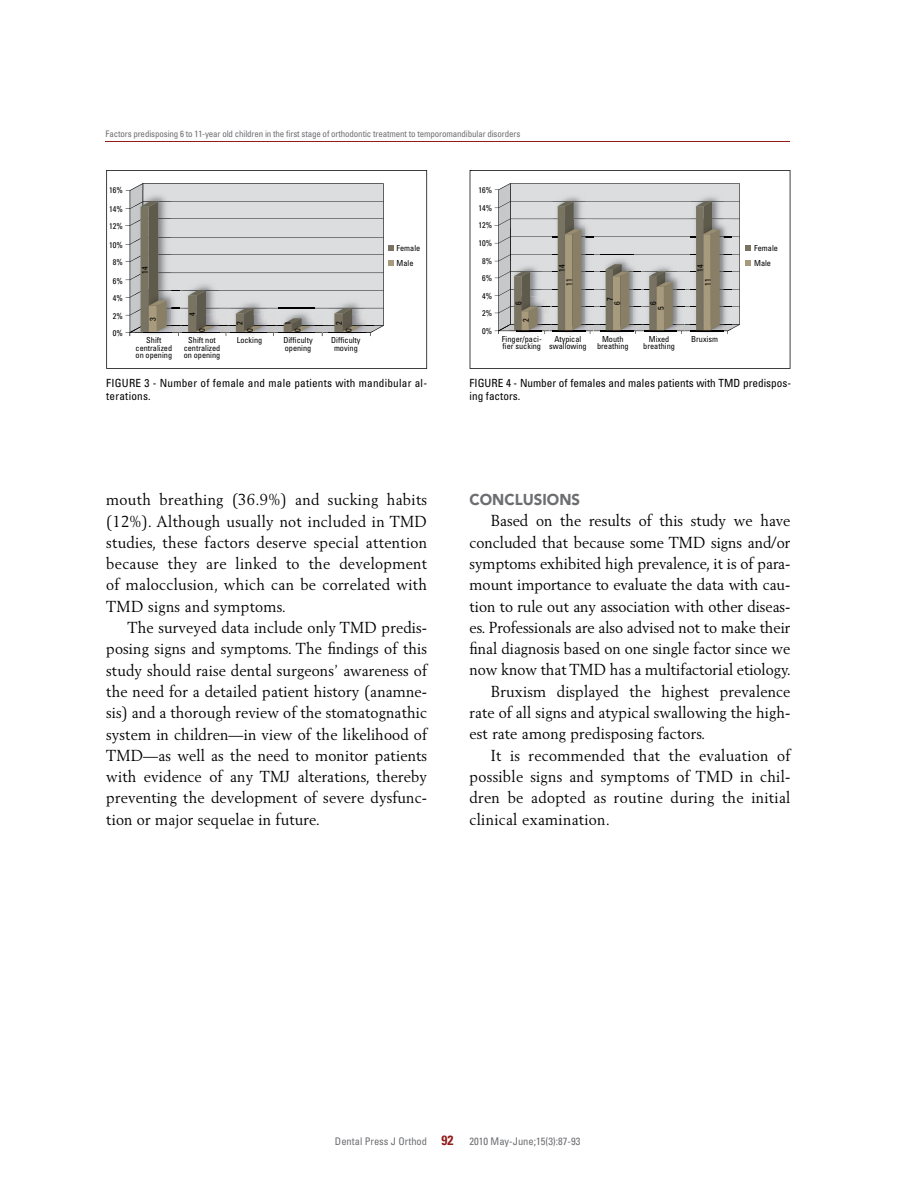
<style>
.page{position:relative;width:918px;height:1188px;background:#fff}
.page>*{position:absolute;margin:0;border:0;box-sizing:border-box;transform-origin:0 0}
.t1{font:15.75px/21.3px "Berling";letter-spacing:.01em;color:#000;text-align:justify;scale:.95 1}
.t2{font:900 15.75px "Avenir LT";color:#6d6e71;scale:.95 1}
.t3{font:condensed 11.25px/13.5px "Univers";color:#000}
.t4{font:condensed 11.25px/13.5px "Univers";letter-spacing:.02em;color:#000}
.t5{font:condensed 10.5px "Univers";color:#6d6e71}
.t6{font:condensed 9px "Univers";letter-spacing:-.015em;color:#6d6e71}
.t7{font:condensed 8.25px/7.5px "Univers";color:#000}
.s1{font-weight:700;font-size:13.5px;color:#931b1a}
</style>
<div class="page">
<svg style="left:106px;top:170px;width:321px;height:199px"></svg>
<svg style="left:470px;top:170px;width:320px;height:199px"></svg>
<hr style="left:106px;top:141px;width:684px;height:1px;background:#931b1a">
<svg style="left:125px;top:183px;width:268px;height:156px;background:#c7c7c6"></svg>
<svg style="left:746px;top:260px;width:5px;height:5px"></svg>
<svg style="left:746px;top:245px;width:5px;height:5px"></svg>
<p class="t6" style="left:106px;top:128px;width:416px">Factors predisposing 6 to 11-year old children in the first stage of orthodontic treatment to temporomandibular disorders</p>
<p class="t7" style="left:109px;top:186px;width:15px">16%</p>
<p class="t7" style="left:109px;top:201px;width:15px;line-height:16.8px">14%<br>12%</p>
<p class="t7" style="left:109px;top:236px;width:15px;line-height:17.7px;text-align:center">10%<br>8%</p>
<p class="t7" style="left:113px;top:272px;width:12px;line-height:17px">6%<br>4%</p>
<p class="t7" style="left:113px;top:307px;width:12px;line-height:17.4px">2%<br>0%</p>
<p class="t7" style="left:141px;top:274px;width:9px;rotate:-90deg">14</p>
<p class="t7" style="left:149px;top:321px;width:5px;rotate:-90deg">3</p>
<p class="t7" style="left:188px;top:316px;width:5px;rotate:-90deg">4</p>
<p class="t7" style="left:236px;top:325px;width:5px;rotate:-90deg">2</p>
<p class="t7" style="left:284px;top:325px;width:5px;rotate:-90deg">1</p>
<p class="t7" style="left:335px;top:325px;width:5px;rotate:-90deg">2</p>
<p class="t7" style="left:198px;top:332px;width:5px;rotate:-90deg">0</p>
<p class="t7" style="left:246px;top:332px;width:5px;rotate:-90deg">0</p>
<p class="t7" style="left:294px;top:332px;width:5px;rotate:-90deg">0</p>
<p class="t7" style="left:345px;top:332px;width:5px;rotate:-90deg">0</p>
<p class="t7" style="left:136px;top:336px;width:38px;text-align:center">Shift centralized on opening</p>
<p class="t7" style="left:184px;top:336px;width:38px;text-align:center">Shift not centralized on opening</p>
<p class="t7" style="left:237px;top:336px;width:27px">Locking</p>
<p class="t7" style="left:283px;top:336px;width:31px">Difficulty opening</p>
<p class="t7" style="left:331px;top:336px;width:31px;text-align:center">Difficulty moving</p>
<p class="t7" style="left:397px;top:244px;width:25px">Female</p>
<p class="t7" style="left:397px;top:259px;width:18px">Male</p>
<p class="t7" style="left:479px;top:181px;width:15px;line-height:18px">16%<br>14%</p>
<p class="t7" style="left:479px;top:216px;width:15px;line-height:17.9px">12%<br>10%</p>
<p class="t7" style="left:482px;top:253px;width:12px;line-height:16.6px">8%<br>6%</p>
<p class="t7" style="left:482px;top:287px;width:12px;line-height:17.5px;text-align:justify">4% 2% 0%</p>
<p class="t7" style="left:515px;top:305px;width:5px;rotate:-90deg">6</p>
<p class="t7" style="left:558px;top:272px;width:9px;rotate:-90deg">14</p>
<p class="t7" style="left:696px;top:272px;width:9px;rotate:-90deg">14</p>
<p class="t7" style="left:565px;top:286px;width:9px;rotate:-90deg">11</p>
<p class="t7" style="left:704px;top:286px;width:9px;rotate:-90deg">11</p>
<p class="t7" style="left:606px;top:305px;width:9px;text-align:center;rotate:-90deg">7<br>6</p>
<p class="t7" style="left:649px;top:305px;width:5px;rotate:-90deg">6</p>
<p class="t7" style="left:657px;top:310px;width:5px;rotate:-90deg">5</p>
<p class="t7" style="left:522px;top:322px;width:5px;rotate:-90deg">2</p>
<p class="t7" style="left:502px;top:335px;width:41px">Finger/paci&shy;fier sucking</p>
<p class="t7" style="left:549px;top:335px;width:39px;text-align:center">Atypical swallowing</p>
<p class="t7" style="left:597px;top:335px;width:33px;text-align:center">Mouth breathing</p>
<p class="t7" style="left:643px;top:335px;width:33px;text-align:center">Mixed breathing</p>
<p class="t7" style="left:691px;top:335px;width:29px">Bruxism</p>
<p class="t7" style="left:754px;top:244px;width:25px">Female</p>
<p class="t7" style="left:754px;top:259px;width:18px">Male</p>
<p class="t4" style="left:106px;top:376px;width:322px">FIGURe 3 - Number of female and male patients with mandibular al&shy;terations.</p>
<p class="t3" style="left:470px;top:376px;width:323px">FIGURe 4 - Number of females and males patients with tMD predispos&shy;ing factors.</p>
<p class="t1" style="left:106px;top:489px;width:339px">mouth breathing (36.9%) and sucking habits (12%). Although usually not included in TMD studies, these factors deserve special attention because they are linked to the development of malocclusion, which can be correlated with TMD signs and symptoms.</p>
<p class="t1" style="left:106px;top:617px;width:339px;text-indent:21px">The surveyed data include only TMD predis&shy;posing signs and symptoms. The findings of this study should raise dental surgeons’ awareness of the need for a detailed patient history (anamne&shy;sis) and a thorough review of the stomatognathic system in children—in view of the likelihood of TMD—as well as the need to monitor patients with evidence of any TMJ alterations, thereby preventing the development of severe dysfunc&shy;tion or major sequelae in future.</p>
<p class="t2" style="left:470px;top:490px;width:118px">CONCLUsIONs</p>
<p class="t1" style="left:491px;top:510px;width:317px">Based on the results of this study we have</p>
<p class="t1" style="left:470px;top:531px;width:339px">concluded that because some TMD signs and/or</p>
<p class="t1" style="left:470px;top:553px;width:339px">symptoms exhibited high prevalence, it is of para-</p>
<p class="t1" style="left:470px;top:574px;width:339px">mount importance to evaluate the data with cau-</p>
<p class="t1" style="left:470px;top:595px;width:339px">tion to rule out any association with other diseas-</p>
<p class="t1" style="left:470px;top:617px;width:339px">es. Professionals are also advised not to make their</p>
<p class="t1" style="left:470px;top:638px;width:339px">final diagnosis based on one single factor since we</p>
<p class="t1" style="left:470px;top:659px;width:340px">now know that TMD has a multifactorial etiology.</p>
<p class="t1" style="left:491px;top:680px;width:317px">Bruxism displayed the highest prevalence</p>
<p class="t1" style="left:470px;top:702px;width:339px">rate of all signs and atypical swallowing the high-</p>
<p class="t1" style="left:470px;top:723px;width:250px">est rate among predisposing factors.</p>
<p class="t1" style="left:491px;top:744px;width:317px">It is recommended that the evaluation of</p>
<p class="t1" style="left:470px;top:766px;width:339px">possible signs and symptoms of TMD in chil-</p>
<p class="t1" style="left:470px;top:787px;width:339px">dren be adopted as routine during the initial</p>
<p class="t1" style="left:470px;top:808px;width:149px">clinical examination.</p>
<p class="t5" style="left:335px;top:1134px;width:247px">Dental Press J Orthod <span class="s1">92</span> 2010 May-June;15(3):87-93</p>
</div>
